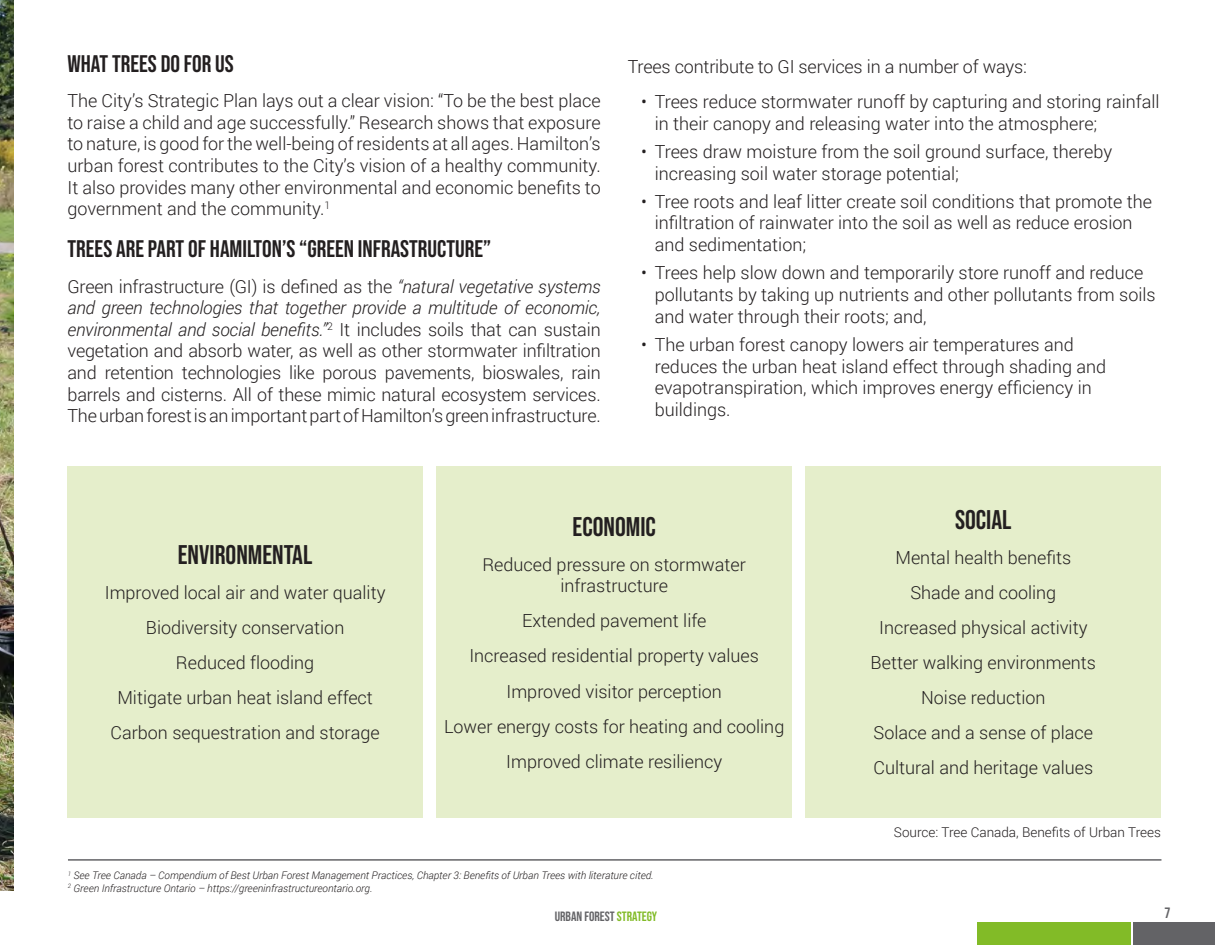
<style>
.page{position:relative;width:1215px;height:945px;background:#fff}
.page>*{position:absolute;margin:0;border:0;box-sizing:border-box;transform-origin:0 0}
.Sub-Subheader{font:27px "Bebas Neue";color:#231f20}
.Sub-Subheader-2{font:24px "Bebas Neue";color:#231f20}
.body{font:300 18px/21.6px "Roboto";color:#231f20}
.t1{font:15px "Bebas Neue";color:#636366}
.t2{font:300 13.5px "Roboto";color:#231f20}
.t3{font:13.5px "Bebas Neue";color:#636366}
.Reference{font:italic 300 10.5px "Roboto";color:#231f20}
.s1{font-style:italic}
.s2{color:#82bb27}
</style>
<div class="page">
<div style="left:978px;top:923px;width:153px;height:22px;background:#82bb27"></div>
<div style="left:1133px;top:923px;width:82px;height:22px;background:#636366"></div>
<img style="left:0;top:0;width:14px;height:891px">
<div style="left:68px;top:466px;width:355px;height:351px;background:#e5eecb"></div>
<div style="left:437px;top:466px;width:355px;height:351px;background:#e5eecb"></div>
<div style="left:806px;top:466px;width:355px;height:351px;background:#e5eecb"></div>
<hr style="left:68px;top:859px;width:1093px;height:2px;background:#636366">
<p class="Sub-Subheader-2" style="left:68px;top:50px;width:168px">WHAT TREES DO FOR US</p>
<p class="body" style="left:68px;top:89px;width:535px;text-align:justify">The City’s Strategic Plan lays out a clear vision: “To be the best place to raise a child and age successfully.” Research shows that exposure to nature, is good for the well-being of residents at all ages. Hamilton’s urban forest contributes to the City’s vision of a healthy community.<br>It also provides many other environmental and economic benefits to government and the community.<sup>1</sup></p>
<p class="Sub-Subheader-2" style="left:68px;top:236px;width:425px">TREES ARE PART OF HAMILTON’S “GREEN INFRASTRUCTURE”</p>
<p class="body" style="left:67px;top:275px;width:535px;text-align:justify">Green infrastructure (GI) is defined as the <span class="s1">“natural vegetative systems and green technologies that together provide a multitude of economic, environmental and social benefits.”</span><sup>2</sup> It includes soils that can sustain vegetation and absorb water, as well as other stormwater infiltration and retention technologies like porous pavements, bioswales, rain barrels and cisterns. All of these mimic natural ecosystem services.<br>The urban forest is an important part of Hamilton’s green infrastructure.</p>
<p class="body" style="left:628px;top:55px;width:401px">Trees contribute to GI services in a number of ways:</p>
<p class="body" style="left:655px;top:90px;width:506px;text-indent:-14px">• Trees reduce stormwater runoff by capturing and storing rainfall in their canopy and releasing water into the atmosphere;</p>
<p class="body" style="left:655px;top:140px;width:459px;text-indent:-14px">• Trees draw moisture from the soil ground surface, thereby increasing soil water storage potential;</p>
<p class="body" style="left:655px;top:190px;width:499px;text-indent:-14px">• Tree roots and leaf litter create soil conditions that promote the infiltration of rainwater into the soil as well as reduce erosion and sedimentation;</p>
<p class="body" style="left:655px;top:262px;width:503px;text-indent:-14px">• Trees help slow down and temporarily store runoff and reduce pollutants by taking up nutrients and other pollutants from soils and water through their roots; and,</p>
<p class="body" style="left:655px;top:333px;width:453px;text-indent:-14px">• The urban forest canopy lowers air temperatures and reduces the urban heat island effect through shading and evapotranspiration, which improves energy efficiency in buildings.</p>
<p class="Sub-Subheader" style="left:178px;top:539px;width:136px">ENVIRONMENTAL</p>
<p class="body" style="left:105px;top:581px;width:282px">Improved local air and water quality</p>
<p class="body" style="left:146px;top:616px;width:200px">Biodiversity conservation</p>
<p class="body" style="left:176px;top:651px;width:140px">Reduced flooding</p>
<p class="body" style="left:117px;top:687px;width:257px">Mitigate urban heat island effect</p>
<p class="body" style="left:111px;top:722px;width:271px">Carbon sequestration and storage</p>
<p class="Sub-Subheader" style="left:573px;top:511px;width:85px">ECONOMIC</p>
<p class="body" style="left:482px;top:553px;width:265px;text-align:center">Reduced pressure on stormwater infrastructure</p>
<p class="body" style="left:522px;top:610px;width:186px">Extended pavement life</p>
<p class="body" style="left:469px;top:645px;width:291px">Increased residential property values</p>
<p class="body" style="left:507px;top:680px;width:217px">Improved visitor perception</p>
<p class="body" style="left:444px;top:715px;width:342px">Lower energy costs for heating and cooling</p>
<p class="body" style="left:506px;top:750px;width:217px">Improved climate resiliency</p>
<p class="Reference" style="left:68px;top:868px;width:587px"><sup>1</sup> See Tree Canada – Compendium of Best Urban Forest Management Practices, Chapter 3: Benefits of Urban Trees with literature cited.</p>
<p class="Reference" style="left:68px;top:881px;width:306px"><sup>2</sup> Green Infrastructure Ontario – https://greeninfrastructureontario.org.</p>
<p class="Sub-Subheader" style="left:955px;top:504px;width:58px">SOCIAL</p>
<p class="body" style="left:895px;top:546px;width:177px">Mental health benefits</p>
<p class="body" style="left:910px;top:581px;width:147px">Shade and cooling</p>
<p class="body" style="left:879px;top:616px;width:210px">Increased physical activity</p>
<p class="body" style="left:871px;top:651px;width:227px">Better walking environments</p>
<p class="body" style="left:921px;top:687px;width:126px">Noise reduction</p>
<p class="body" style="left:874px;top:722px;width:221px">Solace and a sense of place</p>
<p class="body" style="left:874px;top:757px;width:221px">Cultural and heritage values</p>
<p class="t2" style="left:894px;top:822px;width:269px">Source: Tree Canada, Benefits of Urban Trees</p>
<p class="t3" style="left:555px;top:909px;width:104px">URBAN FOREST <span class="s2">STRATEGY</span></p>
<p class="t1" style="left:1164px;top:905px;width:7px">7</p>
</div>
